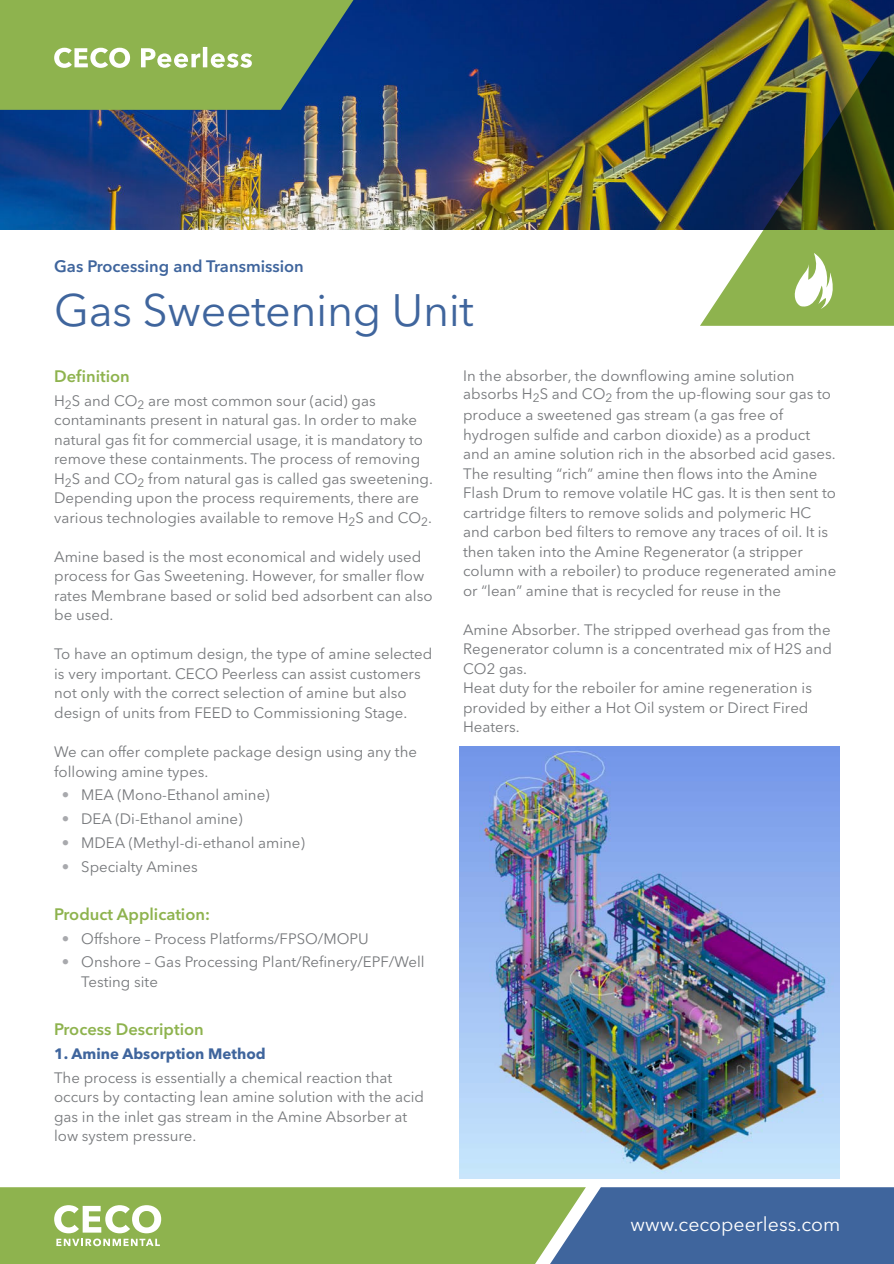
<style>
.page{position:relative;width:894px;height:1264px;background:#fff}
.page>*{position:absolute;margin:0;border:0;box-sizing:border-box;transform-origin:0 0}
.t1{font:45px "Avenir Next LT Pro";letter-spacing:-.01em;color:#3f659d}
.t2{font:19.5px "Avenir Next LT Pro";color:#fff}
.t3{font:600 16.5px "Avenir Next LT Pro";color:#8eb34e}
.t4{font:600 16.5px "Avenir Next LT Pro";color:#3f659d}
.t5{font:15px/19.5px "Avenir Next LT Pro";color:#76787b}
.t6{font:700 15px "Avenir Next LT Pro";color:#3f659d}
.s1{color:#a8a9ad}
</style>
<div class="page">
<img style="left:459px;top:746px;width:379px;height:432px">
<img style="left:0;top:0;width:893px;height:230px">
<img style="left:699px;top:33px;width:194px;height:293px">
<svg style="left:0;top:0;width:353px;height:110px;background:#85a95b"></svg>
<svg style="left:0;top:1187px;width:893px;height:77px;background:#779a72"></svg>
<svg style="left:791px;top:253px;width:48px;height:57px"></svg>
<p class="t4" style="left:54px;top:259px;width:251px">Gas Processing and Transmission</p>
<h1 class="t1" style="left:54px;top:291px;width:421px">Gas Sweetening Unit</h1>
<p class="t3" style="left:54px;top:369px;width:77px">Definition</p>
<p class="t5" style="left:54px;top:392px;width:380px">H<sub>2</sub>S and CO<sub>2</sub> are most common sour (acid) gas contaminants present in natural gas. In order to make natural gas fit for commercial usage, it is mandatory to remove these containments. The process of removing H<sub>2</sub>S and CO<sub>2</sub> from natural gas is called gas sweetening.<br>Depending upon the process requirements, there are various technologies available to remove H<sub>2</sub>S and CO<sub>2</sub>.</p>
<p class="t5" style="left:54px;top:548px;width:380px">Amine based is the most economical and widely used process for Gas Sweetening. However, for smaller flow rates Membrane based or solid bed adsorbent can also be used.</p>
<p class="t5" style="left:54px;top:646px;width:379px">To have an optimum design, the type of amine selected is very important. CECO Peerless can assist customers not only with the correct selection of amine but also design of units from FEED to Commissioning Stage.</p>
<p class="t5" style="left:54px;top:743px;width:364px">We can offer complete package design using any the following amine types.</p>
<p class="t5" style="left:62px;top:786px;width:209px"><span class="s1">•</span> MEA (Mono-Ethanol amine)</p>
<p class="t5" style="left:62px;top:810px;width:182px"><span class="s1">•</span> DEA (Di-Ethanol amine)</p>
<p class="t5" style="left:62px;top:834px;width:245px"><span class="s1">•</span> MDEA (Methyl-di-ethanol amine)</p>
<p class="t5" style="left:62px;top:858px;width:138px"><span class="s1">•</span> Specialty Amines</p>
<p class="t5" style="left:463px;top:368px;width:369px;line-height:18.1px">In the absorber, the downflowing amine solution absorbs H<sub>2</sub>S and CO<sub>2</sub> from the up-flowing sour gas to</p>
<p class="t5" style="left:463px;top:406px;width:374px">produce a sweetened gas stream (a gas free of hydrogen sulfide and carbon dioxide) as a product and an amine solution rich in the absorbed acid gases.<br>The resulting “rich” amine then flows into the Amine Flash Drum to remove volatile HC gas. It is then sent to cartridge filters to remove solids and polymeric HC and carbon bed filters to remove any traces of oil. It is then taken into the Amine Regenerator (a stripper column with a reboiler) to produce regenerated amine or “lean” amine that is recycled for reuse in the</p>
<p class="t5" style="left:463px;top:619px;width:370px">Amine Absorber. The stripped overhead gas from the Regenerator column is a concentrated mix of H2S and CO2 gas.<br>Heat duty for the reboiler for amine regeneration is provided by either a Hot Oil system or Direct Fired Heaters.</p>
<p class="t3" style="left:54px;top:907px;width:157px">Product Application:</p>
<p class="t5" style="left:62px;top:930px;width:308px"><span class="s1">•</span> Offshore – Process Platforms/FPSO/MOPU</p>
<p class="t5" style="left:81px;top:953px;width:345px;text-indent:-19px"><span class="s1">•</span> Onshore – Gas Processing Plant/Refinery/EPF/Well<br>Testing site</p>
<p class="t3" style="left:54px;top:1022px;width:151px">Process Description</p>
<p class="t6" style="left:54px;top:1047px;width:213px">1. Amine Absorption Method</p>
<p class="t5" style="left:54px;top:1069px;width:371px">The process is essentially a chemical reaction that occurs by contacting lean amine solution with the acid gas in the inlet gas stream in the Amine Absorber at low system pressure.</p>
<h2 class="t2" style="left:630px;top:1216px;width:211px">www.cecopeerless.com</h2>
</div>
